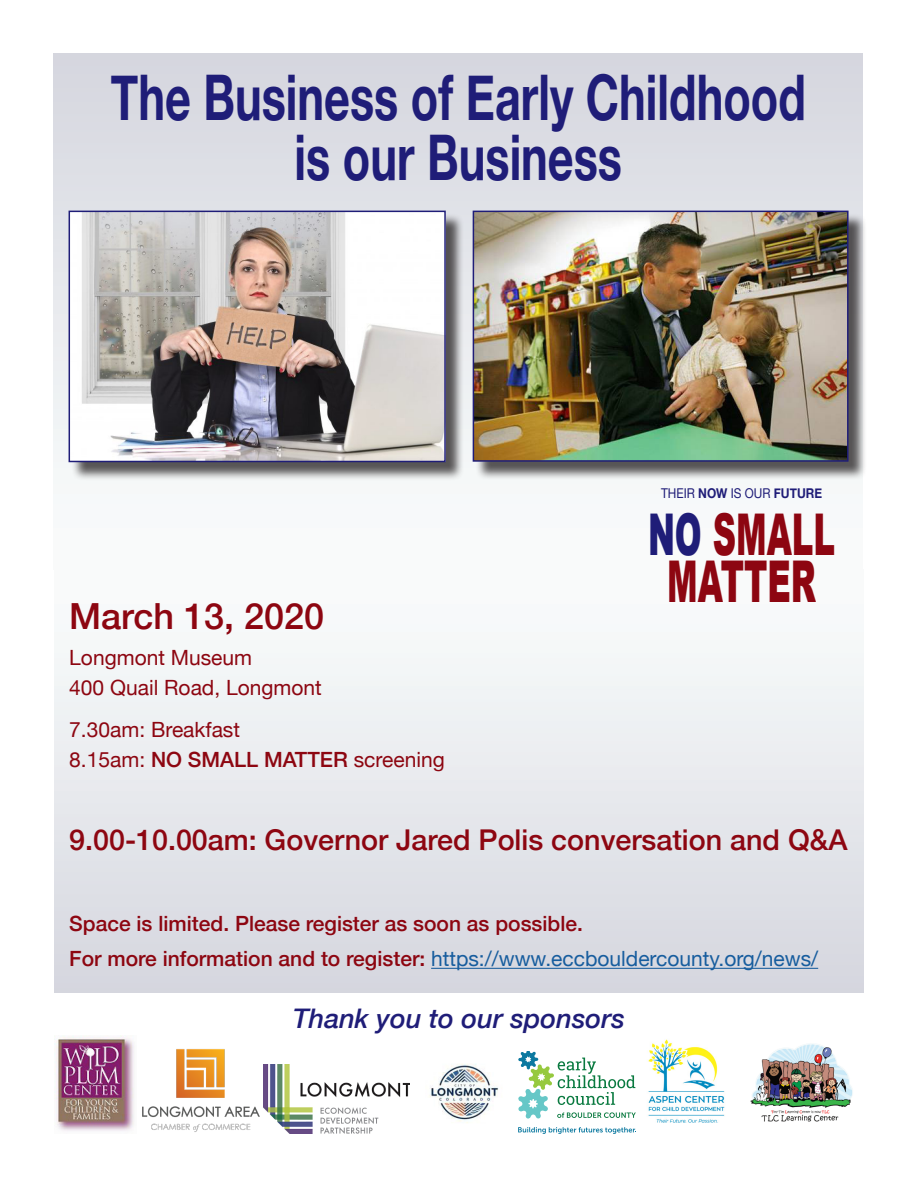
<style>
.page{position:relative;width:918px;height:1188px;background:#fff}
.page>*{position:absolute;margin:0;border:0;box-sizing:border-box;transform-origin:0 0}
.t1{font:700 63px "Helvetica Neue";color:#1f1d78;scale:.71 1}
.t2{font:900 57.6px/46.5px "Arial";color:#8d0611;text-align:center;scale:.56 1}
.t3{font:500 36px "Helvetica Neue";color:#8d0611}
.t4{font:500 28.65px "Helvetica Neue";color:#8d0611}
.t5{font:italic 500 27px "Helvetica Neue";color:#1f1d78}
.t6{font:21px "Helvetica Neue";color:#8d0611}
.t7{font:21px "Helvetica Neue";color:#175d9e}
.t8{font:500 21px "Helvetica Neue";color:#8d0611}
.t9{font:13.5px "Helvetica Neue";color:#1f1d78;scale:.88 1}
.s1{font-weight:500}
.s2{font-weight:700}
.s3{color:#1f1d78}
.s4{font-weight:500;color:#8d0611}
</style>
<div class="page">
<div style="left:54px;top:569px;width:810px;height:424px;background:linear-gradient(to bottom,#fcfefd,#d5d6df)"></div>
<div style="left:53px;top:53px;width:810px;height:516px;background:linear-gradient(to bottom,#d5d6df,#fbfefd)"></div>
<img style="left:54px;top:1035px;width:80px;height:96px">
<img style="left:142px;top:1049px;width:123px;height:83px">
<img style="left:750px;top:1044px;width:103px;height:78px">
<img style="left:648px;top:1039px;width:77px;height:84px">
<img style="left:264px;top:1065px;width:146px;height:69px">
<img style="left:430px;top:1064px;width:69px;height:59px">
<svg style="left:518px;top:1051px;width:118px;height:68px"></svg>
<svg style="left:518px;top:1127px;width:118px;height:7px"></svg>
<hr style="left:431px;top:968px;width:387px;height:1px;background:#175d9e">
<div style="left:71px;top:213px;width:393px;height:268px;background:#231f20;opacity:.75"></div>
<img style="left:72px;top:214px;width:371px;height:245px">
<div style="left:69px;top:211px;width:377px;height:251px;border:2px solid #1f1d78"></div>
<div style="left:475px;top:213px;width:392px;height:267px;background:#231f20;opacity:.75"></div>
<img style="left:476px;top:214px;width:370px;height:245px">
<div style="left:473px;top:211px;width:376px;height:251px;border:2px solid #1f1d78"></div>
<p class="t1" style="left:111px;top:48px;width:980px">The Business of Early Childhood</p>
<p class="t1" style="left:295px;top:108px;width:463px">is our Business</p>
<p class="t3" style="left:69px;top:587px;width:256px">March 13, 2020</p>
<p class="t6" style="left:69px;top:642px;width:184px">Longmont Museum</p>
<p class="t6" style="left:69px;top:672px;width:254px">400 Quail Road, Longmont</p>
<p class="t6" style="left:69px;top:714px;width:172px">7.30am: Breakfast</p>
<p class="t6" style="left:69px;top:744px;width:377px">8.15am: <span class="s1">NO SMALL MATTER</span> screening</p>
<p class="t9" style="left:661px;top:483px;width:185px">THEIR <span class="s2">NOW</span> IS OUR <span class="s2">FUTURE</span></p>
<p class="t2" style="left:648px;top:510px;width:336px"><span class="s3">NO</span> SMALL<br>MATTER</p>
<p class="t4" style="left:69px;top:817px;width:780px">9.00-10.00am: Governor Jared Polis conversation and Q&amp;A</p>
<p class="t8" style="left:69px;top:907px;width:515px">Space is limited. Please register as soon as possible.</p>
<p class="t7" style="left:69px;top:944px;width:750px"><span class="s4">For more information and to register:</span> https://www.eccbouldercounty.org/news/</p>
<p class="t5" style="left:293px;top:995px;width:334px">Thank you to our sponsors</p>
</div>
